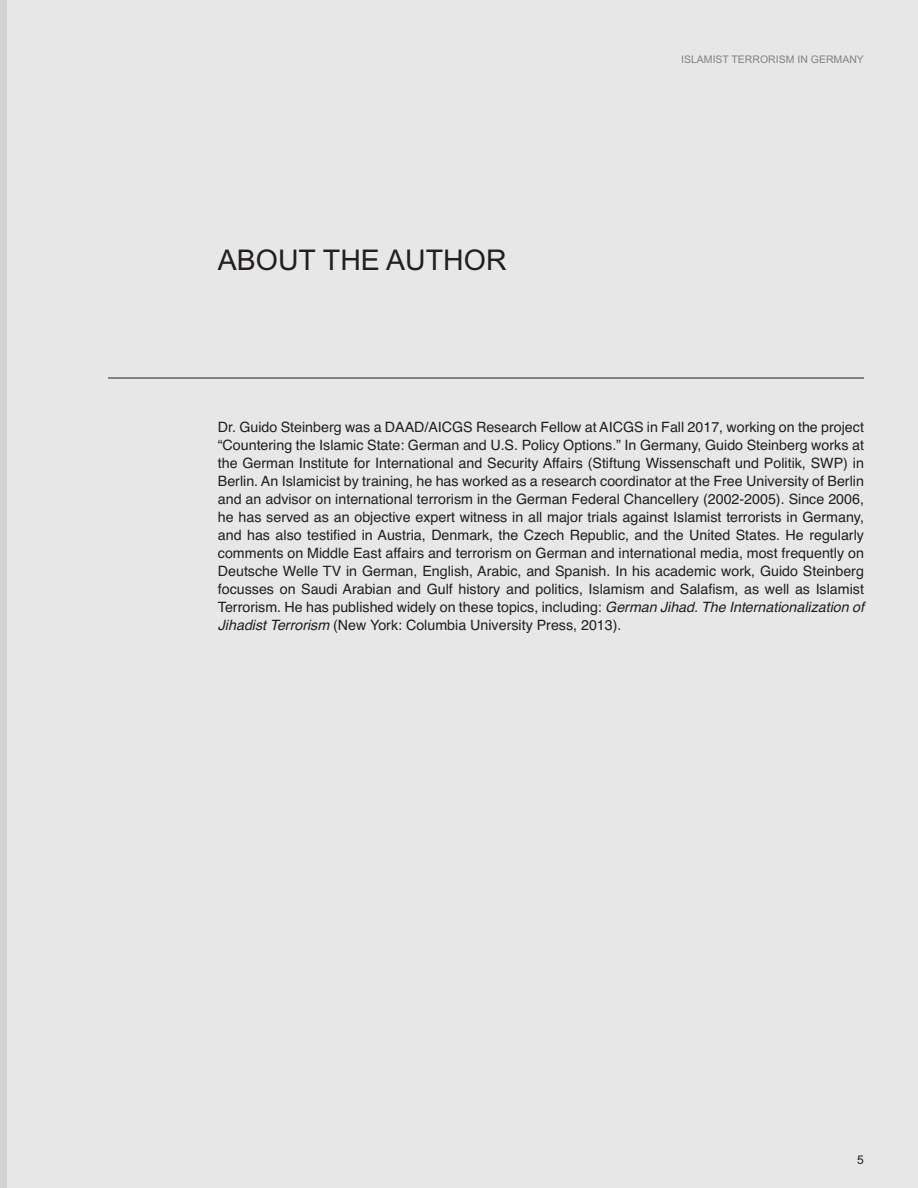
<style>
.page{position:relative;width:918px;height:1188px;background:#e7e7e8}
.page>*{position:absolute;margin:0;border:0;box-sizing:border-box;transform-origin:0 0}
.t1{font:28.5px "Arial";color:#231f20}
.t2{font:14.25px/18px "Helvetica";color:#231f20;text-align:justify}
.t3{font:12px "Arial";color:#231f20}
.t4{font:10.5px "Arial";color:#808285}
.s1{font-style:italic}
</style>
<div class="page">
<hr style="left:108px;top:378px;width:756px;height:1px;background:#231f20">
<div style="left:0;top:0;width:7px;height:1188px;background:#d3d3d4"></div>
<h1 class="t1" style="left:218px;top:241px;width:290px">ABOUT THE AUTHOR</h1>
<p class="t4" style="left:681px;top:52px;width:184px">ISLAMIST TERRORISM IN GERMANY</p>
<p class="t2" style="left:218px;top:418px;width:648px">Dr. Guido Steinberg was a DAAD/AICGS Research Fellow at AICGS in Fall 2017, working on the project “Countering the Islamic State: German and U.S. Policy Options.” In Germany, Guido Steinberg works at the German Institute for International and Security Affairs (Stiftung Wissenschaft und Politik, SWP) in Berlin. An Islamicist by training, he has worked as a research coordinator at the Free University of Berlin and an advisor on international terrorism in the German Federal Chancellery (2002-2005). Since 2006, he has served as an objective expert witness in all major trials against Islamist terrorists in Germany, and has also testified in Austria, Denmark, the Czech Republic, and the United States. He regularly comments on Middle East affairs and terrorism on German and international media, most frequently on Deutsche Welle TV in German, English, Arabic, and Spanish. In his academic work, Guido Steinberg focusses on Saudi Arabian and Gulf history and politics, Islamism and Salafism, as well as Islamist Terrorism. He has published widely on these topics, including: <span class="s1">German Jihad. The Internationalization of Jihadist Terrorism</span> (New York: Columbia University Press, 2013).</p>
<p class="t3" style="left:857px;top:1152px;width:8px">5</p>
</div>
